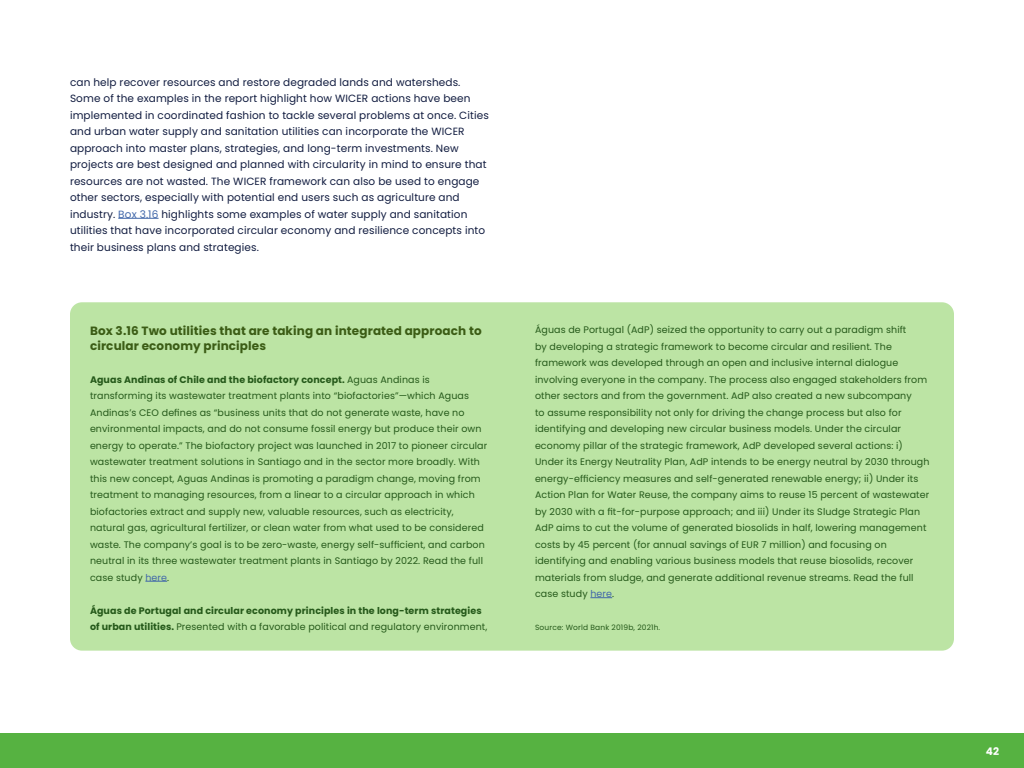
<style>
.page{position:relative;width:1024px;height:768px;background:#fff}
.page>*{position:absolute;margin:0;border:0;box-sizing:border-box;transform-origin:0 0}
.Box_titel_-_Groen{font:700 12px/15px "Poppins";letter-spacing:.01em;color:#3b5c15}
.Platte_tekst{font:10.5px/16.5px "Poppins";letter-spacing:.01em;color:#111c40}
.t1{font:700 10.5px "Poppins";color:#fff}
.Box_tekst{font:9.5px/16.5px "Poppins";letter-spacing:.01em;color:#25591a}
.Box_tekst-2{font:700 9.5px/16.5px "Poppins";letter-spacing:.01em;color:#25591a}
.Source{font:7.5px "Poppins";letter-spacing:.02em;color:#25591a}
.s1{color:#4167a9}
.s2{font-weight:700}
.s3{font-weight:400}
</style>
<div class="page">
<hr style="left:118px;top:218px;width:41px;height:1px;background:#4167a9">
<div style="left:70px;top:302px;width:884px;height:349px;background:#bce4a4;border-radius:12px"></div>
<svg style="left:145px;top:581px;width:22px;height:1px"></svg>
<svg style="left:590px;top:597px;width:22px;height:1px"></svg>
<div style="left:0;top:733px;width:1024px;height:35px;background:#56b241"></div>
<p class="Platte_tekst" style="left:70px;top:74px;width:420px">can help recover resources and restore degraded lands and watersheds.<br>Some of the examples in the report highlight how WICER actions have been implemented in coordinated fashion to tackle several problems at once. Cities and urban water supply and sanitation utilities can incorporate the WICER approach into master plans, strategies, and long-term investments. New projects are best designed and planned with circularity in mind to ensure that resources are not wasted. The WICER framework can also be used to engage other sectors, especially with potential end users such as agriculture and industry. <span class="s1">Box 3.16</span> highlights some examples of water supply and sanitation utilities that have incorporated circular economy and resilience concepts into their business plans and strategies.</p>
<p class="Box_titel_-_Groen" style="left:90px;top:323px;width:393px">Box 3.16 Two utilities that are taking an integrated approach to circular economy principles</p>
<p class="Box_tekst" style="left:90px;top:371px;width:399px"><span class="s2">Aguas Andinas of Chile and the biofactory concept.</span> Aguas Andinas is transforming its wastewater treatment plants into “biofactories”—which Aguas Andinas’s CEO defines as “business units that do not generate waste, have no environmental impacts, and do not consume fossil energy but produce their own energy to operate.” The biofactory project was launched in 2017 to pioneer circular wastewater treatment solutions in Santiago and in the sector more broadly. With this new concept, Aguas Andinas is promoting a paradigm change, moving from treatment to managing resources, from a linear to a circular approach in which biofactories extract and supply new, valuable resources, such as electricity, natural gas, agricultural fertilizer, or clean water from what used to be considered waste. The company’s goal is to be zero-waste, energy self-sufficient, and carbon neutral in its three wastewater treatment plants in Santiago by 2022. Read the full case study <span class="s1">here</span>.</p>
<p class="Box_tekst-2" style="left:90px;top:602px;width:399px">Águas de Portugal and circular economy principles in the long-term strategies of urban utilities. <span class="s3">Presented with a favorable political and regulatory environment,</span></p>
<p class="Box_tekst" style="left:535px;top:321px;width:396px">Águas de Portugal (AdP) seized the opportunity to carry out a paradigm shift<br>by developing a strategic framework to become circular and resilient. The framework was developed through an open and inclusive internal dialogue involving everyone in the company. The process also engaged stakeholders from other sectors and from the government. AdP also created a new subcompany<br>to assume responsibility not only for driving the change process but also for identifying and developing new circular business models. Under the circular economy pillar of the strategic framework, AdP developed several actions: i)<br>Under its Energy Neutrality Plan, AdP intends to be energy neutral by 2030 through energy-efficiency measures and self-generated renewable energy; ii) Under its Action Plan for Water Reuse, the company aims to reuse 15 percent of wastewater by 2030 with a fit-for-purpose approach; and iii) Under its Sludge Strategic Plan AdP aims to cut the volume of generated biosolids in half, lowering management costs by 45 percent (for annual savings of EUR 7 million) and focusing on identifying and enabling various business models that reuse biosolids, recover materials from sludge, and generate additional revenue streams. Read the full case study <span class="s1">here</span>.</p>
<p class="Source" style="left:535px;top:623px;width:127px">Source: World Bank 2019b, 2021h.</p>
<p class="t1" style="left:986px;top:745px;width:15px">42</p>
</div>
